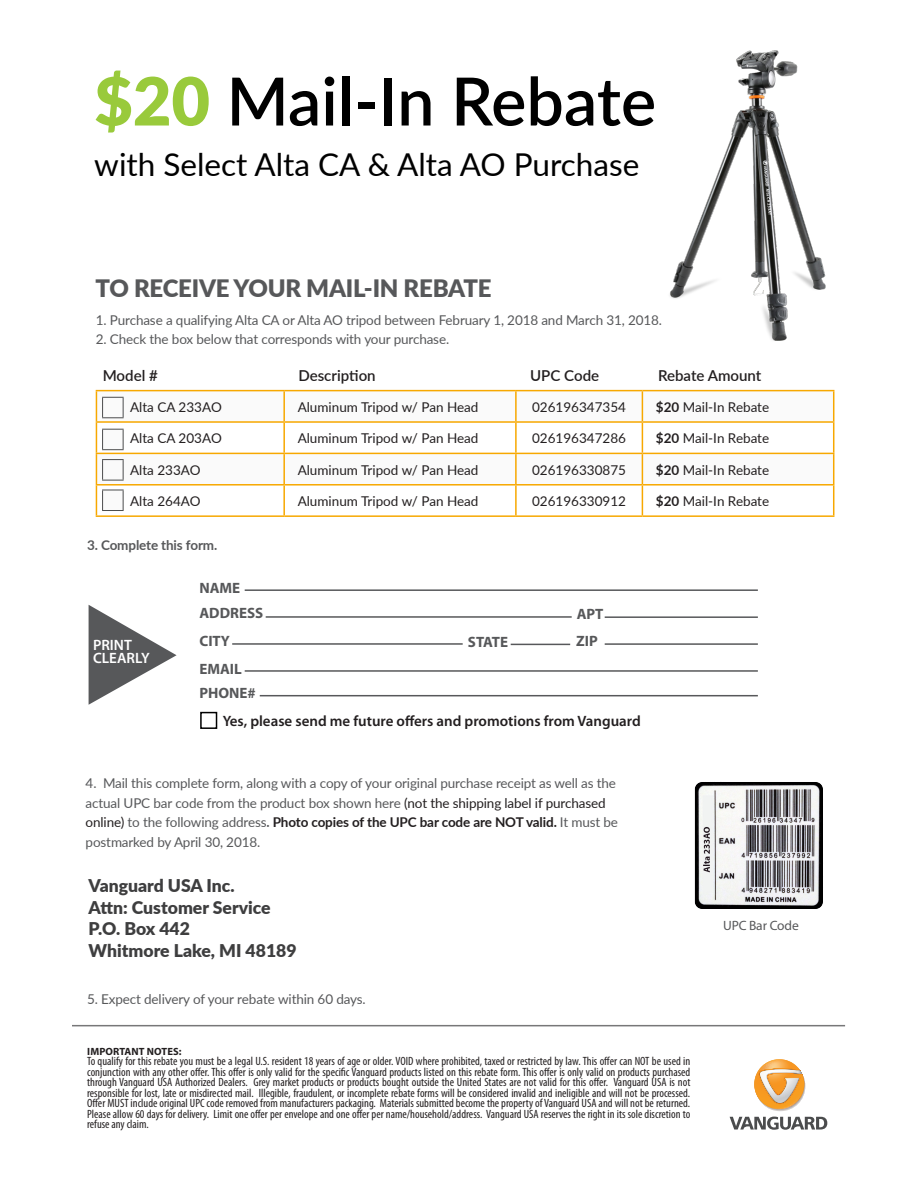
<style>
.page{position:relative;width:918px;height:1188px;background:#fff}
.page>*{position:absolute;margin:0;border:0;box-sizing:border-box;transform-origin:0 0}
.t1{font:600 66.45px "Lato";letter-spacing:-.005em;color:#000}
.t2{font:31.5px "Lato";color:#000}
.t3{font:900 24px "Lato";letter-spacing:-.01em;color:#57585a}
.t4{font:900 17.55px "Lato";color:#3e3e3f}
.t5{font:600 15px "Myriad Pro";color:#231f20}
.t6{font:700 15px "Myriad Pro";color:#57585a}
.t7{font:600 15px "Lato";color:#231f20}
.t8{font:600 15px "Myriad Pro";color:#fff}
.t9{font:13.5px/19.5px "Lato";letter-spacing:-.01em;color:#57585a}
.t10{font:13.5px "Lato";color:#231f20}
.t11{font:700 13.5px "Lato";letter-spacing:-.01em;color:#57585a}
.t12{font:13.5px "Myriad Pro";letter-spacing:-.01em;color:#57585a}
.t13{font:condensed 12px/10.5px "Myriad Pro";color:#231f20;text-align:justify}
.t14{font:700 10.5px "Myriad Pro";letter-spacing:.01em;color:#231f20}
.s1{font-weight:900;color:#99ca3b}
.s2{font-weight:700}
.s3{color:#231f20}
.s4{font-weight:700;color:#231f20}
</style>
<div class="page">
<img style="left:694px;top:782px;width:129px;height:127px">
<svg style="left:89px;top:605px;width:88px;height:100px"></svg>
<hr style="left:245px;top:589px;width:513px;height:2px;background:#57585a">
<hr style="left:245px;top:670px;width:513px;height:2px;background:#57585a">
<hr style="left:260px;top:695px;width:498px;height:1px;background:#57585a">
<hr style="left:605px;top:616px;width:153px;height:2px;background:#57585a">
<hr style="left:605px;top:643px;width:153px;height:2px;background:#57585a">
<hr style="left:266px;top:616px;width:306px;height:2px;background:#57585a">
<hr style="left:232px;top:643px;width:231px;height:2px;background:#57585a">
<hr style="left:511px;top:644px;width:59px;height:1px;background:#57585a">
<div style="left:200px;top:712px;width:17px;height:17px;border:2px solid #000"></div>
<svg style="left:754px;top:1059px;width:50px;height:50px"></svg>
<svg style="left:730px;top:1117px;width:97px;height:13px"></svg>
<hr style="left:72px;top:1025px;width:773px;height:1px;background:#777778">
<svg style="left:97px;top:391px;width:736px;height:93px"></svg>
<hr style="left:96px;top:390px;width:188px;height:1px;background:#f7a800">
<hr style="left:96px;top:391px;width:1px;height:30px;background:#f7a800">
<hr style="left:284px;top:390px;width:232px;height:1px;background:#f7a800">
<hr style="left:283px;top:391px;width:2px;height:30px;background:#f7a800">
<hr style="left:516px;top:390px;width:126px;height:1px;background:#f7a800">
<hr style="left:515px;top:391px;width:2px;height:30px;background:#f7a800">
<hr style="left:642px;top:390px;width:192px;height:1px;background:#f7a800">
<hr style="left:642px;top:391px;width:1px;height:30px;background:#f7a800">
<hr style="left:833px;top:391px;width:1px;height:30px;background:#f7a800">
<hr style="left:96px;top:421px;width:188px;height:2px;background:#f7a800">
<hr style="left:96px;top:423px;width:1px;height:30px;background:#f7a800">
<hr style="left:284px;top:421px;width:232px;height:2px;background:#f7a800">
<hr style="left:283px;top:423px;width:2px;height:30px;background:#f7a800">
<hr style="left:516px;top:421px;width:126px;height:2px;background:#f7a800">
<hr style="left:515px;top:423px;width:2px;height:30px;background:#f7a800">
<hr style="left:642px;top:421px;width:192px;height:2px;background:#f7a800">
<hr style="left:642px;top:423px;width:1px;height:30px;background:#f7a800">
<hr style="left:833px;top:423px;width:1px;height:30px;background:#f7a800">
<hr style="left:96px;top:453px;width:188px;height:1px;background:#f7a800">
<hr style="left:96px;top:454px;width:1px;height:30px;background:#f7a800">
<hr style="left:284px;top:453px;width:232px;height:1px;background:#f7a800">
<hr style="left:283px;top:454px;width:2px;height:30px;background:#f7a800">
<hr style="left:516px;top:453px;width:126px;height:1px;background:#f7a800">
<hr style="left:515px;top:454px;width:2px;height:30px;background:#f7a800">
<hr style="left:642px;top:453px;width:192px;height:1px;background:#f7a800">
<hr style="left:642px;top:454px;width:1px;height:30px;background:#f7a800">
<hr style="left:833px;top:454px;width:1px;height:30px;background:#f7a800">
<hr style="left:96px;top:484px;width:188px;height:2px;background:#f7a800">
<hr style="left:284px;top:484px;width:232px;height:2px;background:#f7a800">
<hr style="left:283px;top:486px;width:2px;height:29px;background:#f7a800">
<hr style="left:516px;top:484px;width:126px;height:2px;background:#f7a800">
<hr style="left:515px;top:486px;width:2px;height:29px;background:#f7a800">
<hr style="left:642px;top:484px;width:192px;height:2px;background:#f7a800">
<svg style="left:642px;top:486px;width:1px;height:29px"></svg>
<svg style="left:833px;top:486px;width:1px;height:29px"></svg>
<hr style="left:96px;top:515px;width:188px;height:2px;background:#f7a800">
<hr style="left:284px;top:515px;width:232px;height:2px;background:#f7a800">
<hr style="left:516px;top:515px;width:126px;height:2px;background:#f7a800">
<hr style="left:642px;top:515px;width:192px;height:2px;background:#f7a800">
<svg style="left:102px;top:397px;width:22px;height:21px"></svg>
<svg style="left:102px;top:429px;width:22px;height:21px"></svg>
<img style="left:670px;top:50px;width:156px;height:291px">
<svg style="left:96px;top:459px;width:28px;height:56px"></svg>
<p class="t1" style="left:94px;top:53px;width:563px"><span class="s1">$20</span> Mail-In Rebate</p>
<p class="t2" style="left:94px;top:142px;width:547px">with Select Alta CA &amp; Alta AO Purchase</p>
<p class="t3" style="left:96px;top:270px;width:397px">TO RECEIVE YOUR MAIL-IN REBATE</p>
<p class="t9" style="left:96px;top:309px;width:568px">1. Purchase a qualifying Alta CA or Alta AO tripod between February 1, 2018 and March 31, 2018.</p>
<p class="t9" style="left:96px;top:329px;width:355px">2. Check the box below that corresponds with your purchase.</p>
<p class="t7" style="left:103px;top:365px;width:57px">Model #</p>
<p class="t7" style="left:298px;top:365px;width:79px">Description</p>
<p class="t7" style="left:530px;top:365px;width:71px">UPC Code</p>
<p class="t7" style="left:658px;top:365px;width:105px">Rebate Amount</p>
<p class="t10" style="left:130px;top:397px;width:93px">Alta CA 233AO</p>
<p class="t10" style="left:298px;top:397px;width:182px">Aluminum Tripod w/ Pan Head</p>
<p class="t10" style="left:532px;top:397px;width:95px">026196347354</p>
<p class="t10" style="left:656px;top:397px;width:115px"><span class="s2">$20</span> Mail-In Rebate</p>
<p class="t10" style="left:130px;top:429px;width:93px">Alta CA 203AO</p>
<p class="t10" style="left:298px;top:429px;width:182px">Aluminum Tripod w/ Pan Head</p>
<p class="t10" style="left:532px;top:429px;width:95px">026196347286</p>
<p class="t10" style="left:656px;top:429px;width:115px"><span class="s2">$20</span> Mail-In Rebate</p>
<p class="t10" style="left:130px;top:460px;width:72px">Alta 233AO</p>
<p class="t10" style="left:298px;top:460px;width:182px">Aluminum Tripod w/ Pan Head</p>
<p class="t10" style="left:532px;top:460px;width:95px">026196330875</p>
<p class="t10" style="left:656px;top:460px;width:115px"><span class="s2">$20</span> Mail-In Rebate</p>
<p class="t10" style="left:130px;top:491px;width:72px">Alta 264AO</p>
<p class="t10" style="left:298px;top:491px;width:182px">Aluminum Tripod w/ Pan Head</p>
<p class="t10" style="left:532px;top:491px;width:95px">026196330912</p>
<p class="t10" style="left:656px;top:491px;width:115px"><span class="s2">$20</span> Mail-In Rebate</p>
<p class="t11" style="left:87px;top:536px;width:132px">3. Complete this form.</p>
<p class="t8" style="left:93px;top:635px;width:40px">PRINT</p>
<p class="t8" style="left:93px;top:649px;width:58px">CLEARLY</p>
<p class="t6" style="left:199px;top:578px;width:42px">NAME</p>
<p class="t6" style="left:199px;top:604px;width:65px">ADDRESS</p>
<p class="t6" style="left:577px;top:604px;width:28px">APT</p>
<p class="t6" style="left:199px;top:631px;width:32px">CITY</p>
<p class="t6" style="left:468px;top:632px;width:42px">STATE</p>
<p class="t6" style="left:576px;top:632px;width:23px">ZIP</p>
<p class="t6" style="left:199px;top:659px;width:44px">EMAIL</p>
<p class="t6" style="left:199px;top:683px;width:58px">PHONE#</p>
<p class="t5" style="left:223px;top:711px;width:420px">Yes, please send me future offers and promotions from Vanguard</p>
<p class="t9" style="left:86px;top:773px;width:534px">4. Mail this complete form, along with a copy of your original purchase receipt as well as the actual UPC bar code from the product box shown here <span class="s3">(not the shipping label if purchased online)</span> to the following address<span class="s2">.</span> <span class="s4">Photo copies of the UPC bar code are NOT valid.</span> It must be postmarked by April 30, 2018.</p>
<p class="t4" style="left:89px;top:873px;width:148px">Vanguard USA Inc.</p>
<p class="t4" style="left:89px;top:894px;width:184px">Attn: Customer Service</p>
<p class="t4" style="left:89px;top:916px;width:103px">P.O. Box 442</p>
<p class="t4" style="left:89px;top:937px;width:210px">Whitmore Lake, MI 48189</p>
<p class="t9" style="left:87px;top:989px;width:280px">5. Expect delivery of your rebate within 60 days.</p>
<p class="t14" style="left:87px;top:1044px;width:96px">IMPORTANT NOTES:</p>
<p class="t13" style="left:87px;top:1056px;width:605px">To qualify for this rebate you must be a legal U.S. resident 18 years of age or older. VOID where prohibited, taxed or restricted by law. This offer can NOT be used in conjunction with any other offer. This offer is only valid for the specific Vanguard products listed on this rebate form. This offer is only valid on products purchased through Vanguard USA Authorized Dealers. Grey market products or products bought outside the United States are not valid for this offer. Vanguard USA is not responsible for lost, late or misdirected mail. Illegible, fraudulent, or incomplete rebate forms will be considered invalid and ineligible and will not be processed.<br>Offer MUST include original UPC code removed from manufacturers packaging. Materials submitted become the property of Vanguard USA and will not be returned.<br>Please allow 60 days for delivery. Limit one offer per envelope and one offer per name/household/address. Vanguard USA reserves the right in its sole discretion to refuse any claim.</p>
<p class="t12" style="left:723px;top:917px;width:77px">UPC Bar Code</p>
</div>
